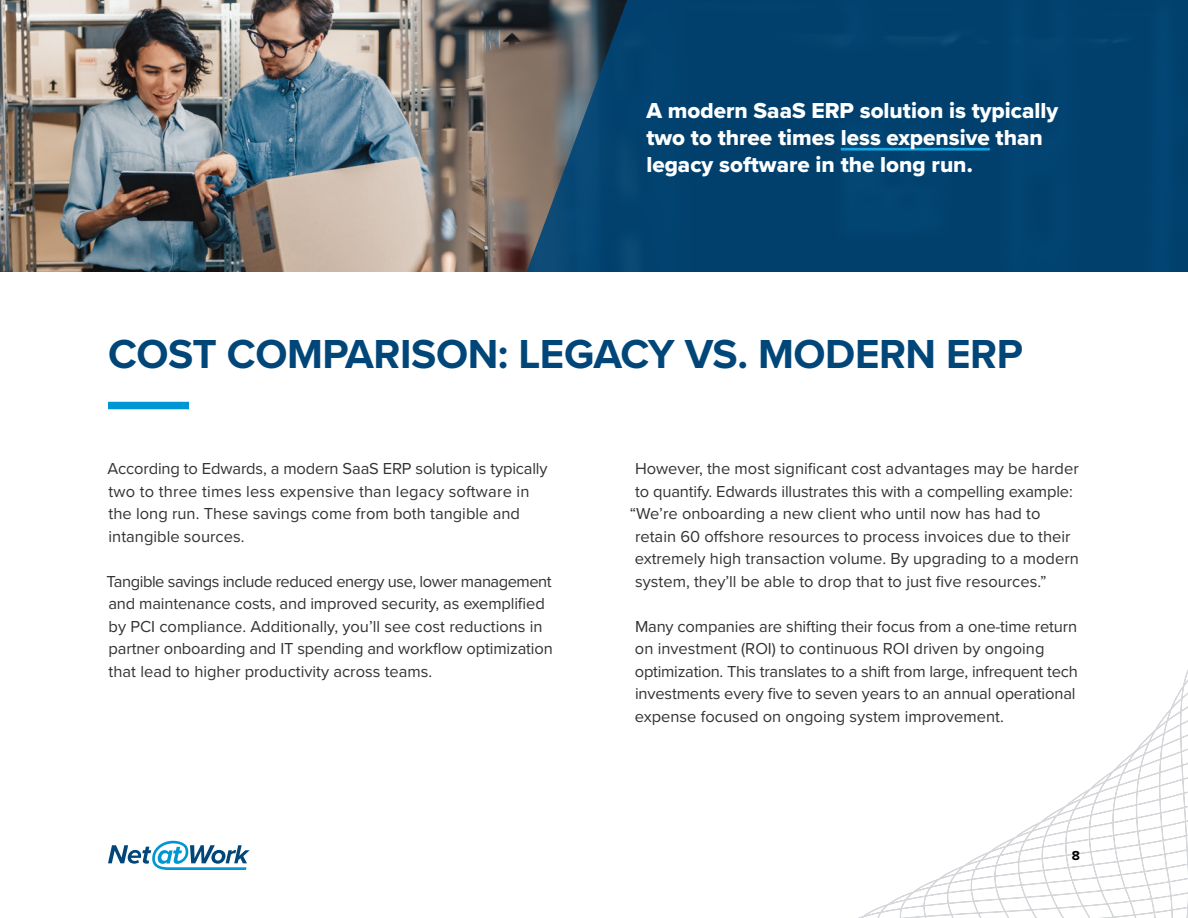
<style>
.page{position:relative;width:1188px;height:918px;background:#fff}
.page>*{position:absolute;margin:0;border:0;box-sizing:border-box;transform-origin:0 0}
.t1{font:700 42px "Proxima Nova";letter-spacing:-.01em;color:#004678}
.t2{font:22.5px/27px "Proxima Nova Extrabld";color:#fff}
.t3{font:16.5px/22.5px "Proxima Nova";color:#333}
.t4{font:700 13.5px "Proxima Nova";color:#000}
</style>
<div class="page">
<img style="left:0;top:0;width:525px;height:272px">
<svg style="left:525px;top:0;width:663px;height:272px;background:#09446d"></svg>
<svg style="left:108px;top:841px;width:142px;height:29px"></svg>
<hr style="left:841px;top:148px;width:149px;height:3px;background:#18a6e3">
<div style="left:108px;top:402px;width:81px;height:7px;background:#0096d4"></div>
<svg style="left:858px;top:669px;width:330px;height:249px"></svg>
<p class="t2" style="left:646px;top:97px;width:413px">A modern SaaS ERP solution is typically two to three times less expensive than legacy software in the long run.</p>
<p class="t1" style="left:108px;top:323px;width:917px">COST COMPARISON: LEGACY VS. MODERN ERP</p>
<p class="t3" style="left:107px;top:458px;width:442px">According to Edwards, a modern SaaS ERP solution is typically two to three times less expensive than legacy software in the long run. These savings come from both tangible and intangible sources.</p>
<p class="t3" style="left:107px;top:570px;width:448px">Tangible savings include reduced energy use, lower management and maintenance costs, and improved security, as exemplified by PCI compliance. Additionally, you’ll see cost reductions in partner onboarding and IT spending and workflow optimization that lead to higher productivity across teams.</p>
<p class="t3" style="left:635px;top:458px;width:445px">However, the most significant cost advantages may be harder</p>
<p class="t3" style="left:635px;top:480px;width:439px">to quantify. Edwards illustrates this with a compelling example:</p>
<p class="t3" style="left:630px;top:503px;width:412px">“We’re onboarding a new client who until now has had to</p>
<p class="t3" style="left:635px;top:525px;width:437px">retain 60 offshore resources to process invoices due to their</p>
<p class="t3" style="left:635px;top:548px;width:446px">extremely high transaction volume. By upgrading to a modern</p>
<p class="t3" style="left:635px;top:570px;width:413px">system, they’ll be able to drop that to just five resources.”</p>
<p class="t3" style="left:635px;top:615px;width:444px">Many companies are shifting their focus from a one-time return on investment (ROI) to continuous ROI driven by ongoing optimization. This translates to a shift from large, infrequent tech</p>
<p class="t3" style="left:635px;top:683px;width:442px">investments every five to seven years to an annual operational expense focused on ongoing system improvement.</p>
<p class="t4" style="left:1072px;top:845px;width:10px">8</p>
</div>
